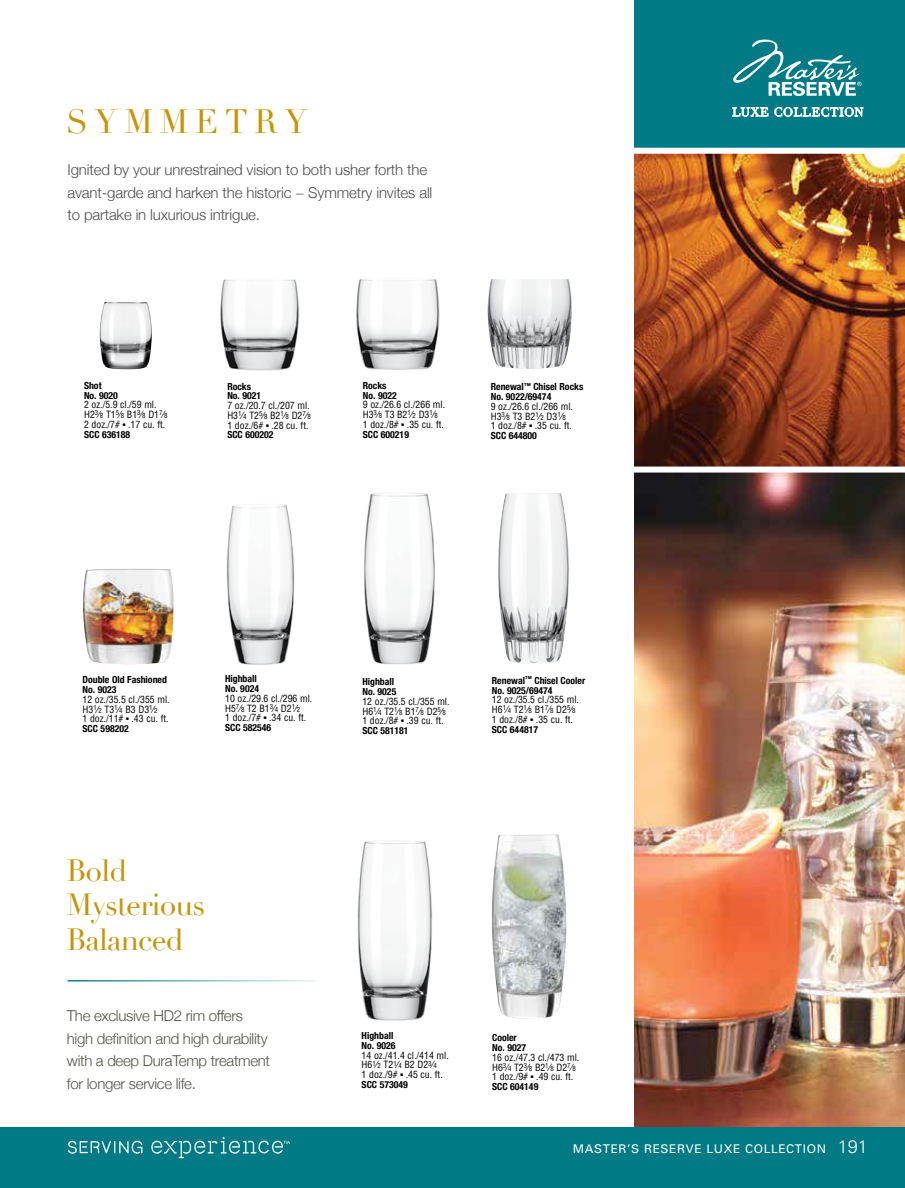
<style>
.page{position:relative;width:905px;height:1188px;background:#fff}
.page>*{position:absolute;margin:0;border:0;box-sizing:border-box;transform-origin:0 0}
.t1{font:33px "Didot";letter-spacing:.2em;color:#c4960c}
.t2{font:30px/34.5px "Didot";letter-spacing:-.03em;color:#c4960c}
.t3{font:300 15px/22.5px "Helvetica Neue";letter-spacing:-.01em;color:#4d4d4f}
.t4{font:300 15px/22.5px "Helvetica Neue";letter-spacing:-.02em;color:#54534a}
.t5{font:12px "Univers";letter-spacing:.05em;color:#fff}
.t6{font:9.75px/9.8px "Food Service Roman";color:#000}
.t7{font:700 condensed 9.75px/9.8px "Helvetica Neue";color:#000}
.s1{font-size:6.9px}
.s2{font-family:"Universal Newswith Comm Pi"}
.s3{font-weight:300;font-size:18px}
</style>
<div class="page">
<img style="left:634px;top:473px;width:270px;height:655px">
<img style="left:634px;top:154px;width:270px;height:313px">
<img style="left:357px;top:840px;width:76px;height:181px">
<hr style="left:68px;top:980px;width:247px;height:2px;background:#007b85">
<img style="left:356px;top:279px;width:84px;height:91px">
<img style="left:220px;top:279px;width:79px;height:92px">
<img style="left:226px;top:504px;width:69px;height:161px">
<img style="left:364px;top:493px;width:71px;height:171px">
<img style="left:498px;top:493px;width:71px;height:171px">
<div style="left:634px;top:0;width:270px;height:151px;background:#007b85"></div>
<svg style="left:732px;top:107px;width:36px;height:10px"></svg>
<svg style="left:774px;top:107px;width:89px;height:10px"></svg>
<svg style="left:733px;top:40px;width:128px;height:56px"></svg>
<div style="left:633px;top:148px;width:271px;height:6px;background:#fff"></div>
<div style="left:0;top:1128px;width:904px;height:60px;background:#007b85"></div>
<svg style="left:68px;top:1141px;width:74px;height:13px"></svg>
<svg style="left:151px;top:1137px;width:139px;height:21px"></svg>
<img style="left:100px;top:302px;width:52px;height:67px">
<img style="left:487px;top:279px;width:85px;height:90px">
<img style="left:492px;top:834px;width:74px;height:185px">
<img style="left:83px;top:569px;width:91px;height:95px">
<h1 class="t1" style="left:66px;top:102px;width:243px">SYMMETRY</h1>
<h3 class="t3" style="left:68px;top:157px;width:366px">Ignited by your unrestrained vision to both usher forth the avant-garde and harken the historic − Symmetry invites all to partake in luxurious intrigue.</h3>
<p class="t7" style="left:84px;top:380px;width:35px">Shot<br>No. 9020</p>
<p class="t6" style="left:84px;top:400px;width:85px">2 oz./5.9 cl./59 ml.<br>H2<sup>3</sup>⁄<span class="s1">8</span> T1<sup>5</sup>⁄<span class="s1">8</span> B1<sup>3</sup>⁄<span class="s1">8</span> D1<sup>7</sup>⁄<span class="s1">8<br></span>2 doz./7# <span class="s2">▪</span> .17 cu. ft.</p>
<p class="t7" style="left:84px;top:429px;width:48px">SCC 636188</p>
<p class="t7" style="left:227px;top:381px;width:35px">Rocks<br>No. 9021</p>
<p class="t6" style="left:227px;top:401px;width:85px">7 oz./20.7 cl./207 ml.<br>H3<sup>1</sup>⁄<span class="s1">4</span> T2<sup>5</sup>⁄<span class="s1">8</span> B2<sup>1</sup>⁄<span class="s1">8</span> D2<sup>7</sup>⁄<span class="s1">8<br></span>1 doz./6# <span class="s2">▪</span> .28 cu. ft.</p>
<p class="t7" style="left:227px;top:429px;width:48px">SCC 600202</p>
<p class="t7" style="left:363px;top:380px;width:35px">Rocks<br>No. 9022</p>
<p class="t6" style="left:363px;top:400px;width:84px">9 oz./26.6 cl./266 ml.<br>H3<sup>3</sup>⁄<span class="s1">8</span> T3 B2<sup>1</sup>⁄<span class="s1">2</span> D3<sup>1</sup>⁄<span class="s1">8<br></span>1 doz./8# <span class="s2">▪</span> .35 cu. ft.</p>
<p class="t7" style="left:363px;top:429px;width:48px">SCC 600219</p>
<p class="t7" style="left:490px;top:381px;width:94px">Renewal<sup>™</sup> Chisel Rocks<br>No. 9022/69474</p>
<p class="t6" style="left:490px;top:401px;width:84px">9 oz./26.6 cl./266 ml.<br>H3<sup>3</sup>⁄<span class="s1">8</span> T3 B2<sup>1</sup>⁄<span class="s1">2</span> D3<sup>1</sup>⁄<span class="s1">8<br></span>1 doz./8# <span class="s2">▪</span> .35 cu. ft.</p>
<p class="t7" style="left:490px;top:430px;width:48px">SCC 644800</p>
<p class="t7" style="left:82px;top:674px;width:86px">Double Old Fashioned<br>No. 9023</p>
<p class="t6" style="left:82px;top:694px;width:89px">12 oz./35.5 cl./355 ml.<br>H3<sup>1</sup>⁄<span class="s1">2</span> T3<sup>1</sup>⁄<span class="s1">4</span> B3 D3<sup>1</sup>⁄<span class="s1">2<br></span>1 doz./11# <span class="s2">▪</span> .43 cu. ft.</p>
<p class="t7" style="left:82px;top:723px;width:48px">SCC 598202</p>
<p class="t7" style="left:225px;top:673px;width:35px">Highball<br>No. 9024</p>
<p class="t6" style="left:225px;top:693px;width:89px">10 oz./29.6 cl./296 ml.<br>H5<sup>7</sup>⁄<span class="s1">8</span> T2 B1<sup>3</sup>⁄<span class="s1">4</span> D2<sup>1</sup>⁄<span class="s1">2<br></span>1 doz./7# <span class="s2">▪</span> .34 cu. ft.</p>
<p class="t7" style="left:225px;top:722px;width:48px">SCC 582546</p>
<h2 class="t2" style="left:66px;top:854px;width:140px">Bold<br>Mysterious<br>Balanced</h2>
<h3 class="t4" style="left:67px;top:1004px;width:205px">The exclusive HD2 rim offers high definition and high durability with a deep DuraTemp treatment for longer service life.</h3>
<p class="t7" style="left:362px;top:676px;width:35px">Highball<br>No. 9025</p>
<p class="t6" style="left:362px;top:696px;width:89px">12 oz./35.5 cl./355 ml.<br>H6<sup>1</sup>⁄<span class="s1">4</span> T2<sup>1</sup>⁄<span class="s1">8</span> B1<sup>7</sup>⁄<span class="s1">8</span> D2<sup>5</sup>⁄<span class="s1">8<br></span>1 doz./8# <span class="s2">▪</span> .39 cu. ft.</p>
<p class="t7" style="left:362px;top:725px;width:48px">SCC 581181</p>
<p class="t7" style="left:492px;top:675px;width:95px">Renewal<sup>™</sup> Chisel Cooler<br>No. 9025/69474</p>
<p class="t6" style="left:492px;top:695px;width:89px">12 oz./35.5 cl./355 ml.<br>H6<sup>1</sup>⁄<span class="s1">4</span> T2<sup>1</sup>⁄<span class="s1">8</span> B1<sup>7</sup>⁄<span class="s1">8</span> D2<sup>5</sup>⁄<span class="s1">8<br></span>1 doz./8# <span class="s2">▪</span> .35 cu. ft.</p>
<p class="t7" style="left:492px;top:723px;width:48px">SCC 644817</p>
<p class="t7" style="left:361px;top:1030px;width:35px">Highball<br>No. 9026</p>
<p class="t6" style="left:361px;top:1050px;width:89px">14 oz./41.4 cl./414 ml.<br>H6<sup>1</sup>⁄<span class="s1">2</span> T2<sup>1</sup>⁄<span class="s1">4</span> B2 D2<sup>3</sup>⁄<span class="s1">4<br></span>1 doz./9# <span class="s2">▪</span> .45 cu. ft.</p>
<p class="t7" style="left:361px;top:1079px;width:48px">SCC 573049</p>
<p class="t7" style="left:492px;top:1032px;width:35px">Cooler<br>No. 9027</p>
<p class="t6" style="left:492px;top:1052px;width:89px">16 oz./47.3 cl./473 ml.<br>H6<sup>3</sup>⁄<span class="s1">4</span> T2<sup>3</sup>⁄<span class="s1">8</span> B2<sup>1</sup>⁄<span class="s1">8</span> D2<sup>7</sup>⁄<span class="s1">8<br></span>1 doz./9# <span class="s2">▪</span> .49 cu. ft.</p>
<p class="t7" style="left:492px;top:1081px;width:48px">SCC 604149</p>
<p class="t5" style="left:573px;top:1142px;width:296px">MASTER’S RESERVE LUXE COLLECTION <span class="s3">191</span></p>
</div>
